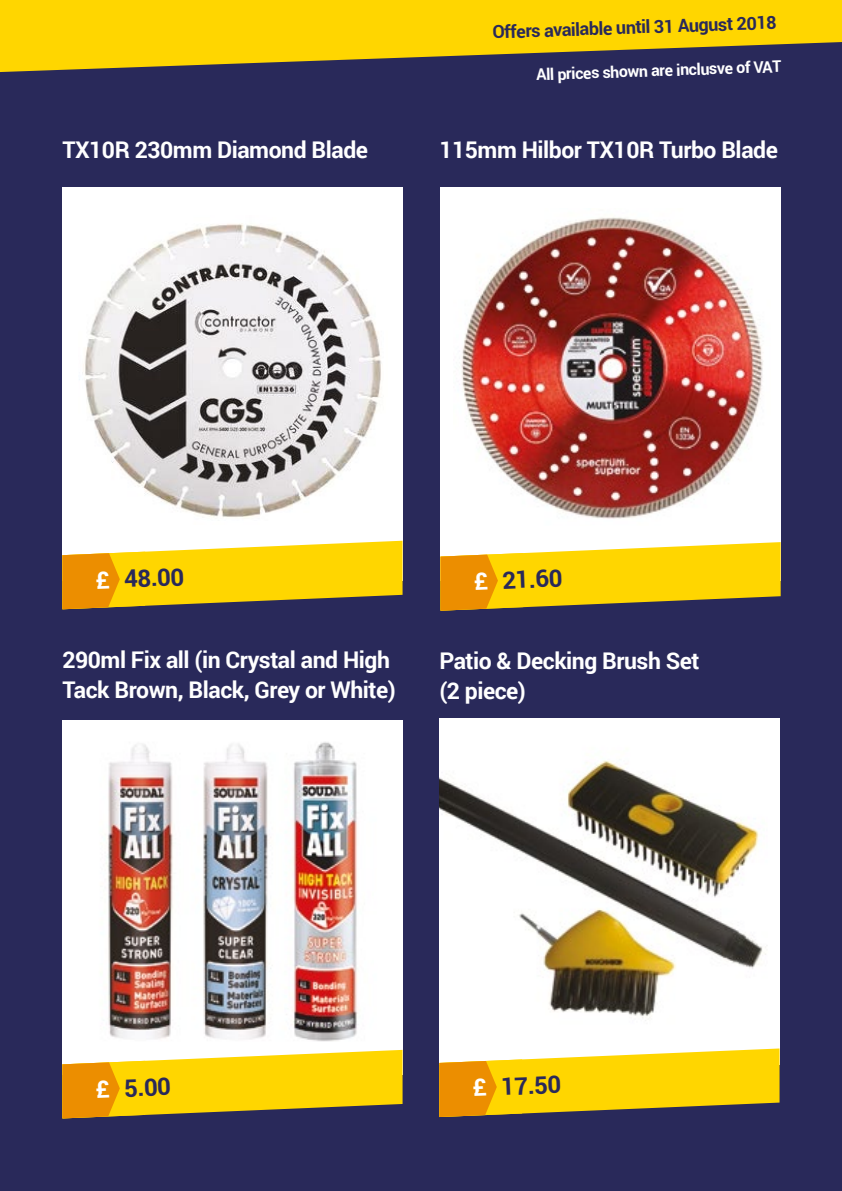
<style>
.page{position:relative;width:842px;height:1191px;background:#29295a}
.page>*{position:absolute;margin:0;border:0;box-sizing:border-box;transform-origin:0 0}
.t1{font:700 24px "Roboto";color:#29295a}
.t2{font:700 23px/30px "Roboto";letter-spacing:-.02em;color:#fff}
.t3{font:700 18px "Roboto";color:#29295a}
.t4{font:700 16px "Roboto";color:#fff}
.s1{color:#fff}
</style>
<div class="page">
<svg style="left:0;top:0;width:842px;height:72px;fill:#ffd600"></svg>
<div style="left:62px;top:187px;width:341px;height:393px;background:#fff"></div>
<img style="left:439px;top:719px;width:340px;height:329px">
<svg style="left:439px;top:1048px;width:340px;height:69px;background:#e6c025"></svg>
<div style="left:62px;top:720px;width:341px;height:354px;background:#fff"></div>
<svg style="left:62px;top:1049px;width:341px;height:69px"></svg>
<svg style="left:62px;top:541px;width:341px;height:68px"></svg>
<div style="left:440px;top:187px;width:341px;height:393px;background:#fff"></div>
<svg style="left:440px;top:542px;width:341px;height:68px"></svg>
<img style="left:79px;top:223px;width:302px;height:295px">
<img style="left:461px;top:217px;width:302px;height:302px">
<img style="left:106px;top:742px;width:252px;height:299px">
<p class="t2" style="left:62px;top:134px;width:307px">TX10R 230mm Diamond Blade</p>
<p class="t3" style="left:492px;top:19px;width:286px;rotate:-2deg">Offers available until 31 August 2018</p>
<p class="t4" style="left:536px;top:63px;width:247px;rotate:-2deg">All prices shown are inclusve of VAT</p>
<p class="t2" style="left:439px;top:134px;width:340px">115mm Hilbor TX10R Turbo Blade</p>
<p class="t1" style="left:95px;top:563px;width:90px;rotate:-2deg"><span class="s1">£</span> 48.00</p>
<p class="t2" style="left:62px;top:644px;width:335px">290ml Fix all (in Crystal and High<br>Tack Brown, Black, Grey or White)</p>
<p class="t1" style="left:473px;top:564px;width:90px;rotate:-2deg"><span class="s1">£</span> 21.60</p>
<p class="t2" style="left:439px;top:644px;width:262px">Patio &amp; Decking Brush Set (2 piece)</p>
<p class="t1" style="left:95px;top:1072px;width:77px;rotate:-2deg"><span class="s1">£</span> 5.00</p>
<p class="t1" style="left:472px;top:1070px;width:90px;rotate:-2deg"><span class="s1">£</span> 17.50</p>
</div>
